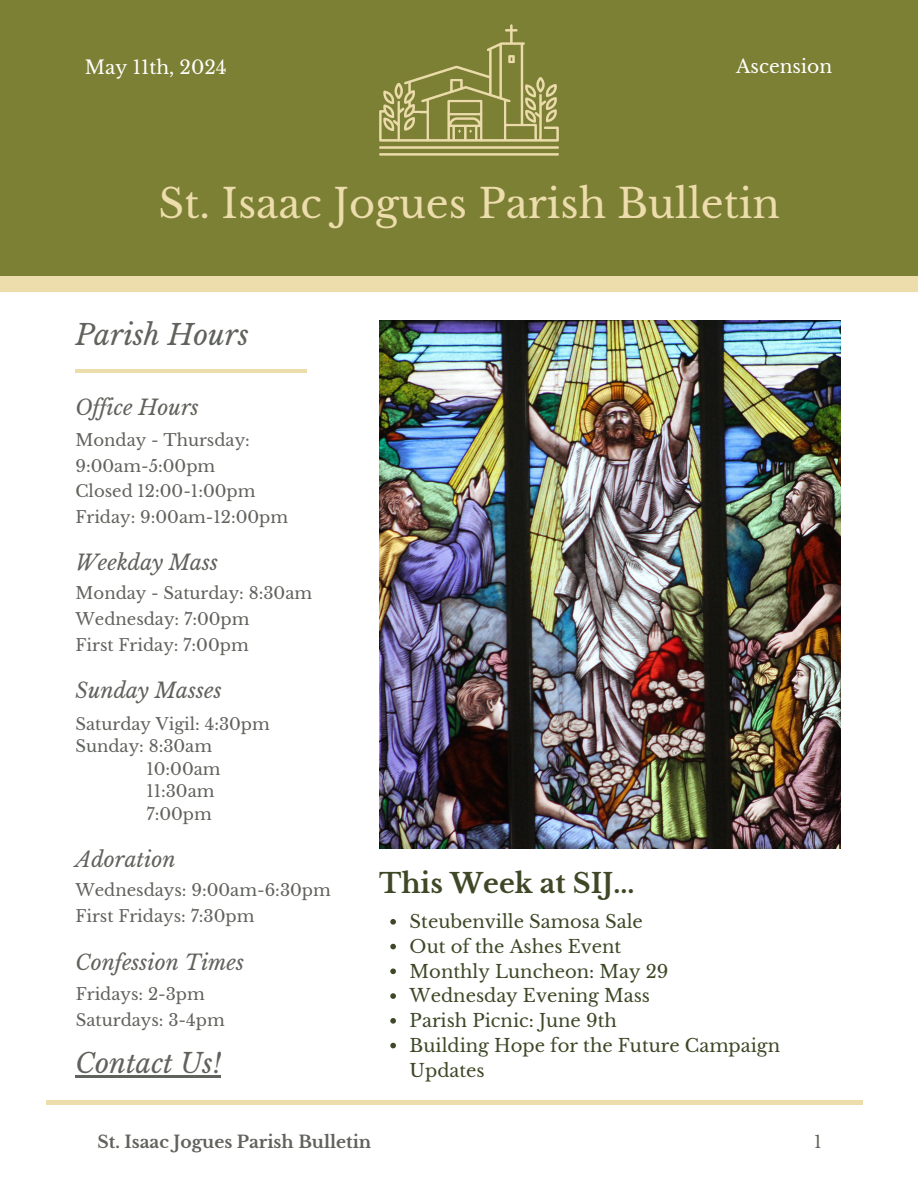
<style>
.page{position:relative;width:918px;height:1188px;background:#fff}
.page>*{position:absolute;margin:0;border:0;box-sizing:border-box;transform-origin:0 0}
.t1{font:39.9px "Libre Baskerville";color:#edddac}
.t2{font:italic 28.2px "Libre Baskerville";color:#60625c}
.t3{font:700 27px "Libre Baskerville";color:#3e4827}
.t4{font:italic 27px "Libre Baskerville";color:#60625c}
.t5{font:italic 21px "Libre Baskerville";color:#60625c}
.t6{font:18.6px "Libre Baskerville";color:#fff}
.t7{font:18px/24.8px "Libre Baskerville";color:#3e4827}
.t8{font:700 17.1px "Libre Baskerville";color:#60625c}
.t9{font:17.1px "Libre Baskerville";color:#60625c}
.t10{font:16.5px "Libre Baskerville";color:#60625c}
</style>
<div class="page">
<hr style="left:75px;top:369px;width:232px;height:4px;background:#edddac">
<div style="left:0;top:259px;width:918px;height:33px;background:#edddac"></div>
<div style="left:0;top:0;width:918px;height:275px;background:#7c8034"></div>
<img style="left:379px;top:24px;width:180px;height:132px">
<hr style="left:47px;top:1101px;width:816px;height:3px;background:#edddac">
<img style="left:379px;top:320px;width:461px;height:528px">
<hr style="left:75px;top:1076px;width:146px;height:2px;background:#60625c">
<svg style="left:390px;top:919px;width:6px;height:6px"></svg>
<svg style="left:390px;top:944px;width:6px;height:5px"></svg>
<svg style="left:390px;top:969px;width:6px;height:5px"></svg>
<svg style="left:390px;top:993px;width:6px;height:6px"></svg>
<svg style="left:390px;top:1018px;width:6px;height:6px"></svg>
<svg style="left:390px;top:1043px;width:6px;height:5px"></svg>
<p class="t6" style="left:85px;top:56px;width:143px">May 11th, 2024</p>
<p class="t6" style="left:736px;top:55px;width:98px">Ascension</p>
<h1 class="t1" style="left:159px;top:179px;width:623px">St. Isaac Jogues Parish Bulletin</h1>
<p class="t2" style="left:75px;top:318px;width:175px">Parish Hours</p>
<p class="t5" style="left:75px;top:394px;width:125px">Of ice Hours</p>
<p class="t10" style="left:75px;top:430px;width:176px">Monday - Thursday:</p>
<p class="t10" style="left:75px;top:456px;width:141px">9:00am-5:00pm</p>
<p class="t10" style="left:75px;top:481px;width:182px">Closed 12:00-1:00pm</p>
<p class="t10" style="left:75px;top:507px;width:214px">Friday: 9:00am-12:00pm</p>
<h4 class="t5" style="left:76px;top:549px;width:144px">Weekday Mass</h4>
<p class="t10" style="left:76px;top:583px;width:238px">Monday - Saturday: 8:30am</p>
<p class="t10" style="left:76px;top:609px;width:175px">Wednesday: 7:00pm</p>
<h4 class="t10" style="left:76px;top:635px;width:175px">First Friday: 7:00pm</h4>
<p class="t5" style="left:76px;top:677px;width:148px">Sunday Masses</p>
<p class="t10" style="left:75px;top:714px;width:196px">Saturday Vigil: 4:30pm</p>
<h3 class="t10" style="left:75px;top:736px;width:138px">Sunday: 8:30am</h3>
<p class="t10" style="left:146px;top:759px;width:76px">10:00am</p>
<h2 class="t10" style="left:146px;top:781px;width:70px">11:30am</h2>
<p class="t10" style="left:146px;top:804px;width:67px">7:00pm</p>
<p class="t5" style="left:75px;top:846px;width:102px">Adoration</p>
<p class="t10" style="left:75px;top:880px;width:257px">Wednesdays: 9:00am-6:30pm</p>
<p class="t10" style="left:75px;top:906px;width:181px">First Fridays: 7:30pm</p>
<p class="t5" style="left:76px;top:949px;width:170px">Confession Times</p>
<p class="t10" style="left:76px;top:984px;width:131px">Fridays: 2-3pm</p>
<p class="t10" style="left:76px;top:1010px;width:150px">Saturdays: 3-4pm</p>
<p class="t4" style="left:75px;top:1047px;width:147px">Contact Us!</p>
<p class="t3" style="left:379px;top:866px;width:257px">This Week at SIJ...</p>
<p class="t7" style="left:410px;top:909px;width:235px">Steubenville Samosa Sale</p>
<h4 class="t7" style="left:410px;top:934px;width:213px">Out of the Ashes Event</h4>
<p class="t7" style="left:410px;top:959px;width:260px">Monthly Luncheon: May 29</p>
<p class="t7" style="left:410px;top:984px;width:242px">Wednesday Evening Mass</p>
<p class="t7" style="left:410px;top:1008px;width:209px">Parish Picnic: June 9th</p>
<h4 class="t7" style="left:410px;top:1033px;width:372px">Building Hope for the Future Campaign<br>Updates</h4>
<p class="t8" style="left:98px;top:1132px;width:275px">St. Isaac Jogues Parish Bulletin</p>
<h3 class="t9" style="left:814px;top:1132px;width:9px">1</h3>
</div>
